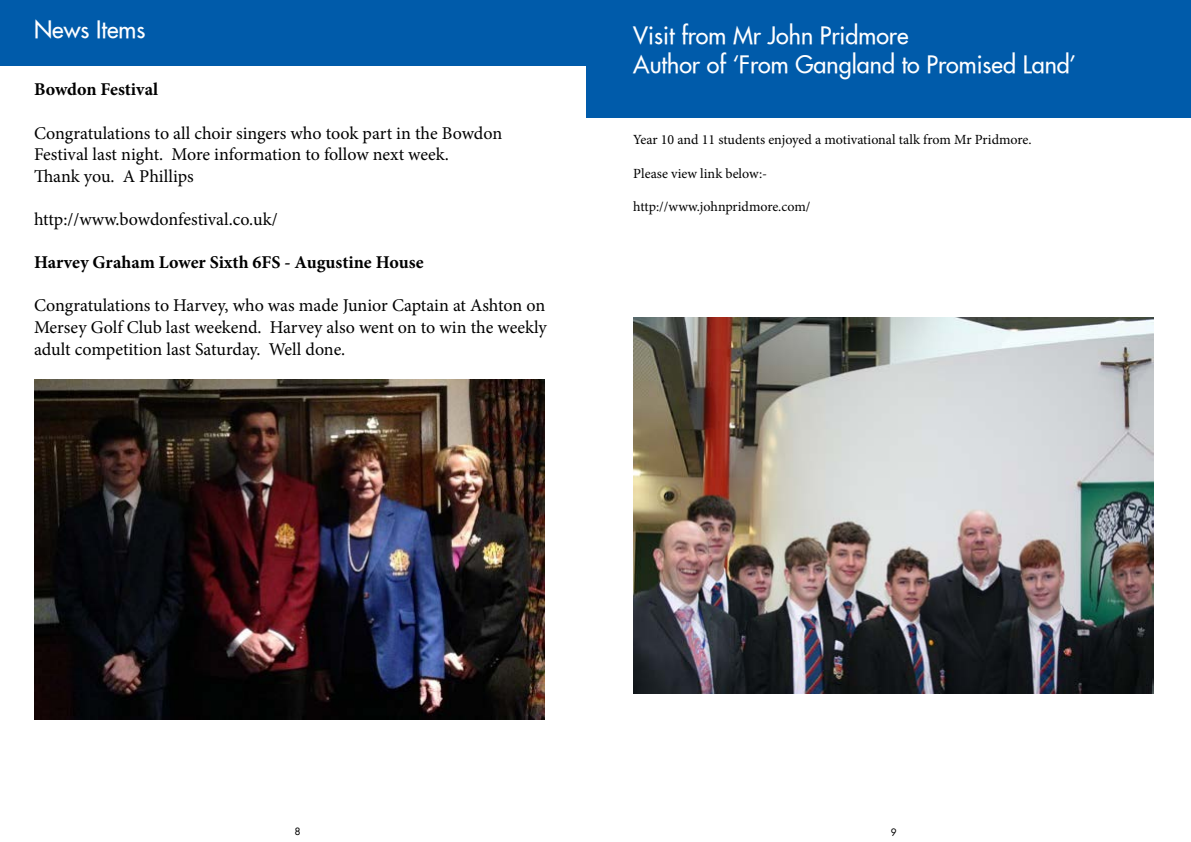
<style>
.page{position:relative;width:1191px;height:842px;background:#fff}
.page>*{position:absolute;margin:0;border:0;box-sizing:border-box;transform-origin:0 0}
.t1{font:24px/28.8px "Fusi Normal";color:#fff}
.t2{font:18px/21.6px "Minion Pro";letter-spacing:-.005em;color:#000}
.t3{font:700 18px "Minion Pro";color:#000}
.t4{font:14px "Minion Pro";color:#000}
.t5{font:10px "Fusi Normal";color:#000}
</style>
<div class="page">
<div style="left:0;top:0;width:595px;height:65px;background:#005baa"></div>
<div style="left:587px;top:0;width:604px;height:118px;background:#005baa"></div>
<img style="left:34px;top:380px;width:510px;height:340px">
<img style="left:633px;top:317px;width:520px;height:376px">
<h1 class="t1" style="left:34px;top:15px;width:113px">News Items</h1>
<p class="t3" style="left:34px;top:77px;width:126px">Bowdon Festival</p>
<p class="t2" style="left:34px;top:122px;width:470px">Congratulations to all choir singers who took part in the Bowdon<br>Festival last night. More information to follow next week.<br>Thank you. A Phillips</p>
<p class="t2" style="left:34px;top:208px;width:245px">http://www.bowdonfestival.co.uk/</p>
<p class="t3" style="left:34px;top:250px;width:391px">Harvey Graham Lower Sixth 6FS - Augustine House</p>
<p class="t2" style="left:34px;top:295px;width:514px;text-align:justify">Congratulations to Harvey, who was made Junior Captain at Ashton on Mersey Golf Club last weekend. Harvey also went on to win the weekly adult competition last Saturday. Well done.</p>
<h1 class="t1" style="left:633px;top:21px;width:444px">Visit from Mr John Pridmore<br>Author of ‘From Gangland to Promised Land’</h1>
<p class="t4" style="left:633px;top:130px;width:400px">Year 10 and 11 students enjoyed a motivational talk from Mr Pridmore.</p>
<p class="t4" style="left:633px;top:164px;width:135px">Please view link below:-</p>
<p class="t4" style="left:633px;top:197px;width:179px">http://www.johnpridmore.com/</p>
<p class="t5" style="left:295px;top:825px;width:7px">8</p>
<p class="t5" style="left:890px;top:826px;width:7px">9</p>
</div>
